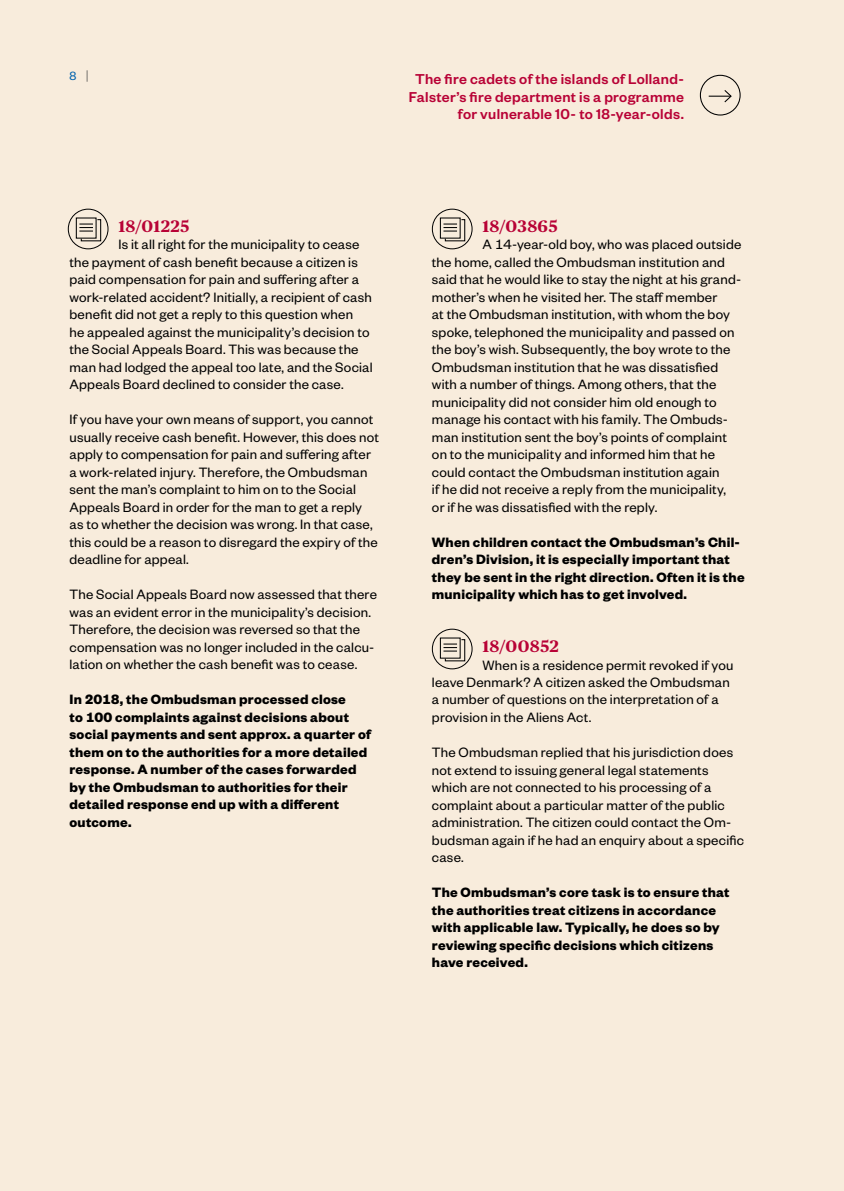
<style>
.page{position:relative;width:844px;height:1191px;background:#fff}
.page>*{position:absolute;margin:0;border:0;box-sizing:border-box;transform-origin:0 0}
.t1{font:700 16.62px "Publico Text";letter-spacing:.015em;color:#b80236}
.t2{font:500 15.75px/17.5px "Founders Grotesk";letter-spacing:.02em;color:#b80236;text-align:right}
.t3{font:14.88px/17.5px "Founders Grotesk Regular 2";letter-spacing:.015em;color:#000}
.t4{font:14.88px/17.5px "Founders Grotesk Bold 2";letter-spacing:.015em;color:#000}
.t5{font:13.12px "Founders Grotesk Regular 2";color:#0062ae}
.s1{font-family:"Publico Headline Bold 2";color:#494948}
.s2{font-family:"Founders Grotesk Medium 2";font-weight:400}
</style>
<div class="page">
<div style="left:0;top:0;width:843px;height:1191px;background:#f8ecdc"></div>
<div style="left:699px;top:75px;width:41px;height:40px;border:1px solid #000;border-radius:50%"></div>
<svg style="left:708px;top:90px;width:24px;height:13px"></svg>
<div style="left:432px;top:209px;width:40px;height:40px;border:1px solid #000;border-radius:50%"></div>
<div style="left:440px;top:217px;width:20px;height:22px;border:1px solid #000"></div>
<svg style="left:443px;top:219px;width:22px;height:23px"></svg>
<div style="left:68px;top:209px;width:40px;height:40px;border:1px solid #000;border-radius:50%"></div>
<div style="left:76px;top:217px;width:21px;height:22px;border:1px solid #000"></div>
<svg style="left:79px;top:219px;width:23px;height:23px"></svg>
<div style="left:432px;top:629px;width:40px;height:40px;border:1px solid #000;border-radius:50%"></div>
<div style="left:440px;top:637px;width:20px;height:21px;border:1px solid #000"></div>
<svg style="left:443px;top:638px;width:22px;height:24px"></svg>
<p class="t5" style="left:69px;top:68px;width:21px">8 <span class="s1">|</span></p>
<p class="t2" style="left:409px;top:70px;width:276px">Th<span class="s2">e fi</span>re cadets of the islands of Lolland-<br>Falster’s <span class="s2">fi</span>re department is a programme for vulnerable 10- to 18-year-olds.</p>
<p class="t1" style="left:118px;top:213px;width:73px">18/01225</p>
<p class="t3" style="left:69px;top:235px;width:304px;text-indent:49px">Is it all right for the municipality to cease the payment of cash benefit because a citizen is paid compensation for pain and suffering after a work-related accident? Initially, a recipient of cash benefit did not get a reply to this question when<br>he appealed against the municipality’s decision to the Social Appeals Board. This was because the man had lodged the appeal too late, and the Social Appeals Board declined to consider the case.</p>
<p class="t3" style="left:69px;top:410px;width:311px">If you have your own means of support, you cannot usually receive cash benefit. However, this does not apply to compensation for pain and suffering after a work-related injury. Therefore, the Ombudsman sent the man’s complaint to him on to the Social Appeals Board in order for the man to get a reply as to whether the decision was wrong. In that case, this could be a reason to disregard the expiry of the deadline for appeal.</p>
<p class="t3" style="left:69px;top:585px;width:309px">The Social Appeals Board now assessed that there was an evident error in the municipality’s decision.<br>Therefore, the decision was reversed so that the compensation was no longer included in the calcu&shy;lation on whether the cash benefit was to cease.</p>
<p class="t4" style="left:69px;top:690px;width:303px">In 2018, the Ombudsman processed close<br>to 100 complaints against decisions about social payments and sent approx. a quarter of them on to the authorities for a more detailed response. A number of the cases forwarded by the Ombudsman to authorities for their detailed response end up with a different outcome.</p>
<p class="t1" style="left:482px;top:213px;width:77px">18/03865</p>
<p class="t3" style="left:432px;top:235px;width:311px;text-indent:50px">A 14-year-old boy, who was placed outside the home, called the Ombudsman institution and said that he would like to stay the night at his grand&shy;mother’s when he visited her. The staff member<br>at the Ombudsman institution, with whom the boy spoke, telephoned the municipality and passed on the boy’s wish. Subsequently, the boy wrote to the Ombudsman institution that he was dissatisfied with a number of things. Among others, that the municipality did not consider him old enough to manage his contact with his family. The Ombuds&shy;man institution sent the boy’s points of complaint on to the municipality and informed him that he could contact the Ombudsman institution again<br>if he did not receive a reply from the municipality, or if he was dissatisfied with the reply.</p>
<p class="t4" style="left:432px;top:532px;width:314px">When children contact the Ombudsman’s Chil&shy;dren’s Division, it is especially important that they be sent in the right direction. Often it is the municipality which has to get involved.</p>
<p class="t1" style="left:482px;top:633px;width:78px">18/00852</p>
<p class="t3" style="left:432px;top:655px;width:303px;text-indent:50px">When is a residence permit revoked if you leave Denmark? A citizen asked the Ombudsman a number of questions on the interpretation of a provision in the Aliens Act.</p>
<p class="t3" style="left:432px;top:742px;width:313px">The Ombudsman replied that his jurisdiction does not extend to issuing general legal statements which are not connected to his processing of a complaint about a particular matter of the public administration. The citizen could contact the Om&shy;budsman again if he had an enquiry about a specific case.</p>
<p class="t4" style="left:432px;top:882px;width:299px">The Ombudsman’s core task is to ensure that the authorities treat citizens in accordance with applicable law. Typically, he does so by reviewing specific decisions which citizens have received.</p>
</div>
